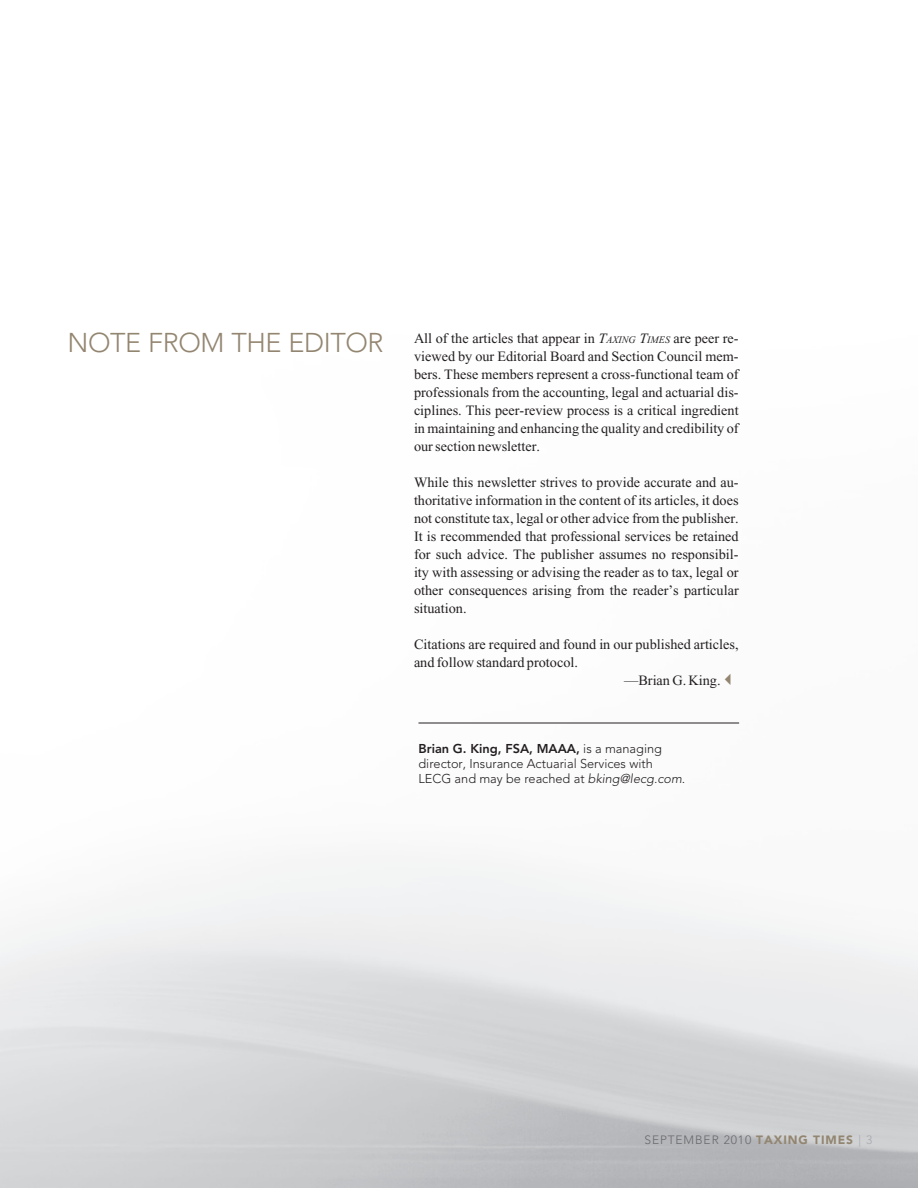
<style>
.page{position:relative;width:918px;height:1188px;background:#fff}
.page>*{position:absolute;margin:0;border:0;box-sizing:border-box;transform-origin:0 0}
.t1{font:14.25px/18px "Times New Roman";color:#231f20;text-align:justify}
.t2{font:300 12.75px/15.3px "Avenir";color:#231f20}
.t3{font:300 12px "Avenir";letter-spacing:.075em;color:#69696c}
.s1{font-family:"Avenir";font-weight:300;font-size:27px;color:#938671}
.s2{font-style:italic}
.s3{font-style:italic;font-size:10.05px}
.s4{color:#938671}
.s5{font-weight:800}
.s6{font-weight:900;color:#938671}
.s7{color:#a8a9ad}
</style>
<div class="page">
<hr style="left:418px;top:723px;width:321px;height:1px;background:#231f20">
<p class="t1" style="left:414px;top:329px;width:326px;text-indent:-347px"><span class="s1">NOTE FROM THE EDITOR</span> All of the articles that appear in <span class="s2">T</span><span class="s3">AXING</span> <span class="s2">T</span><span class="s3">IMES</span> are peer re&shy;viewed by our Editorial Board and Section Council mem&shy;bers. These members represent a cross-functional team of professionals from the accounting, legal and actuarial dis&shy;ciplines. This peer-review process is a critical ingredient in maintaining and enhancing the quality and credibility of our section newsletter.</p>
<p class="t1" style="left:414px;top:473px;width:326px">While this newsletter strives to provide accurate and au&shy;thoritative information in the content of its articles, it does not constitute tax, legal or other advice from the publisher.<br>It is recommended that professional services be retained for such advice. The publisher assumes no responsibil&shy;ity with assessing or advising the reader as to tax, legal or other consequences arising from the reader’s particular situation.</p>
<p class="t1" style="left:414px;top:635px;width:326px">Citations are required and found in our published articles,</p>
<p class="t1" style="left:414px;top:653px;width:166px">and follow standard protocol.</p>
<p class="t1" style="left:624px;top:671px;width:116px">—Brian G. King.<span class="s4">✓</span></p>
<p class="t2" style="left:418px;top:741px;width:268px"><span class="s5">Brian G. King, FSA, MAAA,</span> is a managing director, Insurance Actuarial Services with<br>LECG and may be reached at <span class="s2">bking@lecg.com.</span></p>
<p class="t3" style="left:644px;top:1132px;width:229px">SEPTEMBER 2010 <span class="s6">TAXING TIMES</span> <span class="s7">| 3</span></p>
</div>
